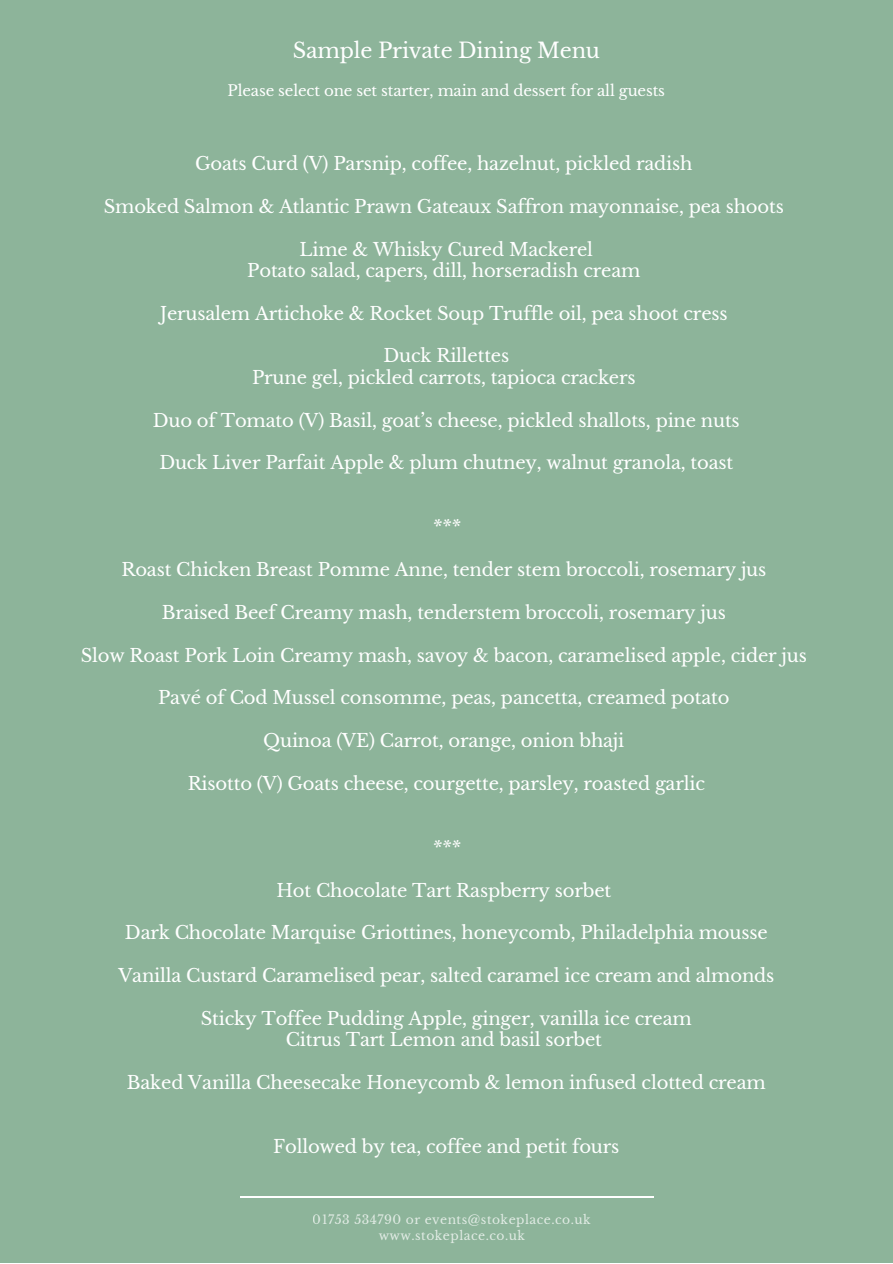
<style>
.page{position:relative;width:893px;height:1264px;background:#fff}
.page>*{position:absolute;margin:0;border:0;box-sizing:border-box;transform-origin:0 0}
.t1{font:21px "Libre Baskerville";letter-spacing:-.01em;color:#fff}
.t2{font:18px/21.3px "Libre Baskerville";letter-spacing:-.01em;color:#fff;text-align:center}
.t3{font:italic 18px "Libre Baskerville";color:#fff}
.t4{font:15px "Libre Baskerville";letter-spacing:-.01em;color:#fff}
.t5{font:12.3px/16.4px "Libre Baskerville";letter-spacing:.04em;color:#fff;text-align:center}
</style>
<div class="page">
<div style="left:0;top:0;width:892px;height:1262px;background:#8db49a"></div>
<hr style="left:239px;top:1196px;width:414px;height:1px;background:#fff">
<p class="t1" style="left:293px;top:37px;width:309px">Sample Private Dining Menu</p>
<p class="t4" style="left:227px;top:81px;width:439px">Please select one set starter, main and dessert for all guests</p>
<p class="t2" style="left:195px;top:153px;width:499px">Goats Curd (V) Parsnip, coffee, hazelnut, pickled radish</p>
<p class="t2" style="left:104px;top:196px;width:681px">Smoked Salmon &amp; Atlantic Prawn Gateaux Saffron mayonnaise, pea shoots</p>
<p class="t2" style="left:247px;top:239px;width:394px">Lime &amp; Whisky Cured Mackerel<br>Potato salad, capers, dill, horseradish cream</p>
<p class="t2" style="left:160px;top:303px;width:569px">Jerusalem Artichoke &amp; Rocket Soup Truffle oil, pea shoot cress</p>
<p class="t2" style="left:252px;top:345px;width:385px">Duck Rillettes<br>Prune gel, pickled carrots, tapioca crackers</p>
<p class="t2" style="left:153px;top:409px;width:588px">Duo of Tomato (V) Basil, goat’s cheese, pickled shallots, pine nuts</p>
<p class="t2" style="left:159px;top:452px;width:575px">Duck Liver Parfait Apple &amp; plum chutney, walnut granola, toast</p>
<p class="t3" style="left:432px;top:516px;width:30px">***</p>
<p class="t2" style="left:121px;top:559px;width:646px">Roast Chicken Breast Pomme Anne, tender stem broccoli, rosemary jus</p>
<p class="t2" style="left:162px;top:602px;width:565px">Braised Beef Creamy mash, tenderstem broccoli, rosemary jus</p>
<p class="t2" style="left:81px;top:644px;width:727px">Slow Roast Pork Loin Creamy mash, savoy &amp; bacon, caramelised apple, cider jus</p>
<p class="t2" style="left:158px;top:687px;width:573px">Pavé of Cod Mussel consomme, peas, pancetta, creamed potato</p>
<p class="t2" style="left:263px;top:730px;width:362px">Quinoa (VE) Carrot, orange, onion bhaji</p>
<p class="t2" style="left:188px;top:772px;width:519px">Risotto (V) Goats cheese, courgette, parsley, roasted garlic</p>
<p class="t3" style="left:432px;top:836px;width:30px">***</p>
<p class="t2" style="left:276px;top:879px;width:336px">Hot Chocolate Tart Raspberry sorbet</p>
<p class="t2" style="left:125px;top:922px;width:644px">Dark Chocolate Marquise Griottines, honeycomb, Philadelphia mousse</p>
<p class="t2" style="left:118px;top:965px;width:657px">Vanilla Custard Caramelised pear, salted caramel ice cream and almonds</p>
<p class="t2" style="left:201px;top:1007px;width:492px">Sticky Toffee Pudding Apple, ginger, vanilla ice cream<br>Citrus Tart Lemon and basil sorbet</p>
<p class="t2" style="left:127px;top:1071px;width:640px">Baked Vanilla Cheesecake Honeycomb &amp; lemon infused clotted cream</p>
<p class="t2" style="left:273px;top:1136px;width:347px">Followed by tea, coffee and petit fours</p>
<p class="t5" style="left:313px;top:1211px;width:279px">01753 534790 or events@stokeplace.co.uk www.stokeplace.co.uk</p>
</div>
